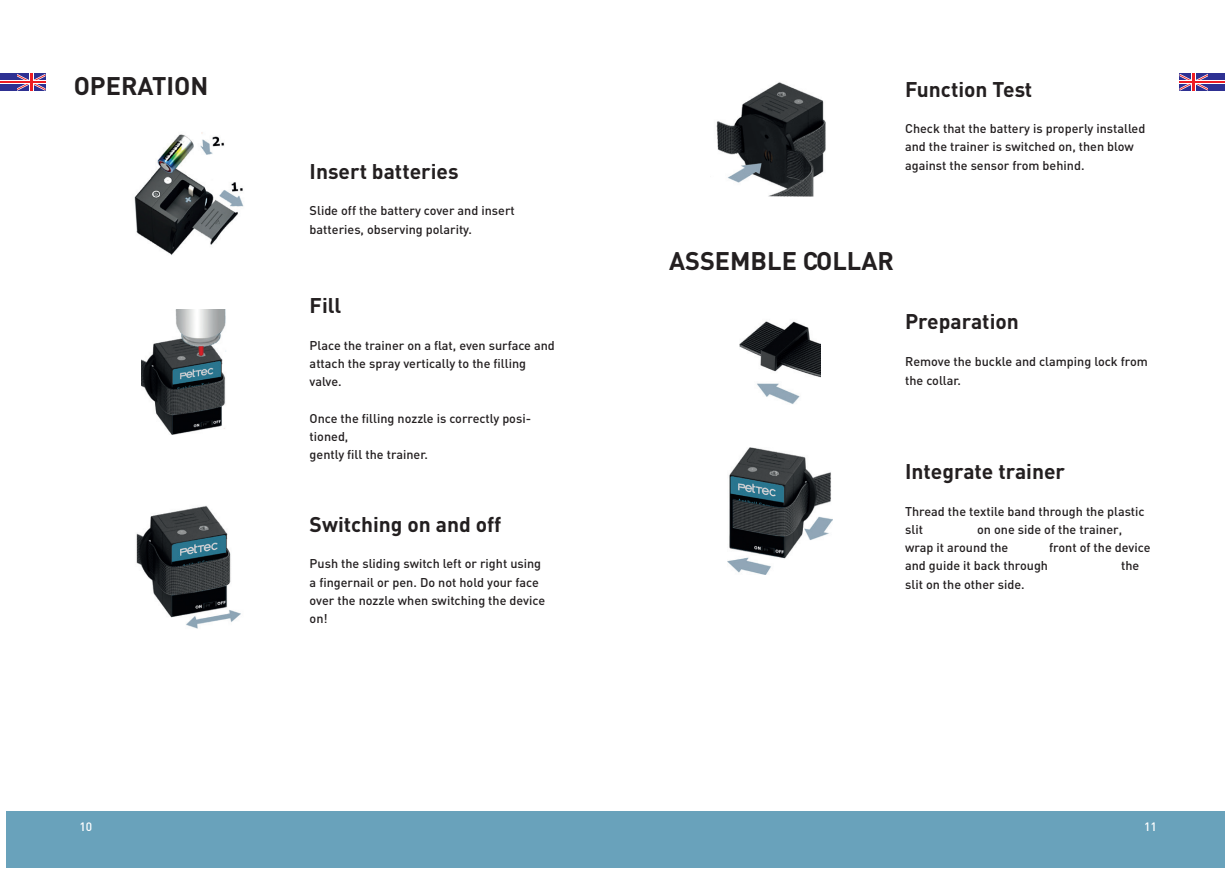
<style>
.page{position:relative;width:1225px;height:874px;background:#fff}
.page>*{position:absolute;margin:0;border:0;box-sizing:border-box;transform-origin:0 0}
.t1{font:700 25.2px "DIN";color:#231f20}
.t2{font:700 21px "DIN";color:#231f20}
.t3{font:500 12.6px/18.2px "DIN";color:#231f20}
.t4{font:500 12px "DIN";color:#fff}
</style>
<div class="page">
<div style="left:6px;top:811px;width:1219px;height:56px;background:#69a2bb"></div>
<img style="left:134px;top:132px;width:110px;height:123px">
<img style="left:141px;top:310px;width:85px;height:124px">
<img style="left:136px;top:505px;width:105px;height:124px">
<img style="left:739px;top:321px;width:81px;height:83px">
<img style="left:727px;top:447px;width:105px;height:126px">
<img style="left:716px;top:82px;width:110px;height:115px">
<div style="left:1179px;top:74px;width:46px;height:17px;background:#2e3092"></div>
<svg style="left:1179px;top:74px;width:29px;height:17px"></svg>
<hr style="left:1179px;top:80px;width:46px;height:4px;background:#fff">
<div style="left:1191px;top:74px;width:5px;height:17px;background:#fff"></div>
<hr style="left:1192px;top:74px;width:3px;height:17px;background:#ee1d23">
<hr style="left:1179px;top:81px;width:46px;height:2px;background:#ee1d23">
<div style="left:0;top:74px;width:45px;height:17px;background:#2e3092"></div>
<hr style="left:0;top:80px;width:45px;height:4px;background:#fff">
<svg style="left:17px;top:74px;width:28px;height:17px"></svg>
<hr style="left:0;top:81px;width:45px;height:2px;background:#ee1d23">
<h1 class="t1" style="left:74px;top:69px;width:136px">OPERATION</h1>
<h2 class="t2" style="left:310px;top:157px;width:150px">Insert batteries</h2>
<p class="t3" style="left:310px;top:201px;width:207px">Slide off the battery cover and insert batteries, observing polarity.</p>
<h2 class="t2" style="left:310px;top:292px;width:33px">Fill</h2>
<p class="t3" style="left:310px;top:335px;width:247px">Place the trainer on a flat, even surface and attach the spray vertically to the filling valve.</p>
<p class="t3" style="left:310px;top:408px;width:223px">Once the filling nozzle is correctly posi&shy;tioned,<br>gently fill the trainer.</p>
<h2 class="t2" style="left:310px;top:510px;width:193px">Switching on and off</h2>
<p class="t3" style="left:310px;top:554px;width:237px">Push the sliding switch left or right using a fingernail or pen. Do not hold your face over the nozzle when switching the device on!</p>
<h2 class="t2" style="left:905px;top:75px;width:129px">Function Test</h2>
<p class="t3" style="left:905px;top:119px;width:242px">Check that the battery is properly installed and the trainer is switched on, then blow against the sensor from behind.</p>
<h1 class="t1" style="left:669px;top:244px;width:226px">ASSEMBLE COLLAR</h1>
<h2 class="t2" style="left:905px;top:308px;width:115px">Preparation</h2>
<p class="t3" style="left:905px;top:351px;width:244px;line-height:19.6px">Remove the buckle and clamping lock from the collar.</p>
<h2 class="t2" style="left:905px;top:458px;width:162px">Integrate trainer</h2>
<p class="t3" style="left:905px;top:501px;width:241px">Thread the textile band through the plastic slit</p>
<p class="t3" style="left:905px;top:519px;width:218px;text-indent:72px">on one side of the trainer, wrap it around the</p>
<p class="t3" style="left:1049px;top:538px;width:103px">front of the device</p>
<p class="t3" style="left:905px;top:556px;width:144px">and guide it back through</p>
<p class="t3" style="left:1121px;top:556px;width:20px">the</p>
<p class="t3" style="left:905px;top:574px;width:121px">slit on the other side.</p>
<p class="t4" style="left:79px;top:819px;width:14px">10</p>
<p class="t4" style="left:1144px;top:819px;width:14px">11</p>
</div>
